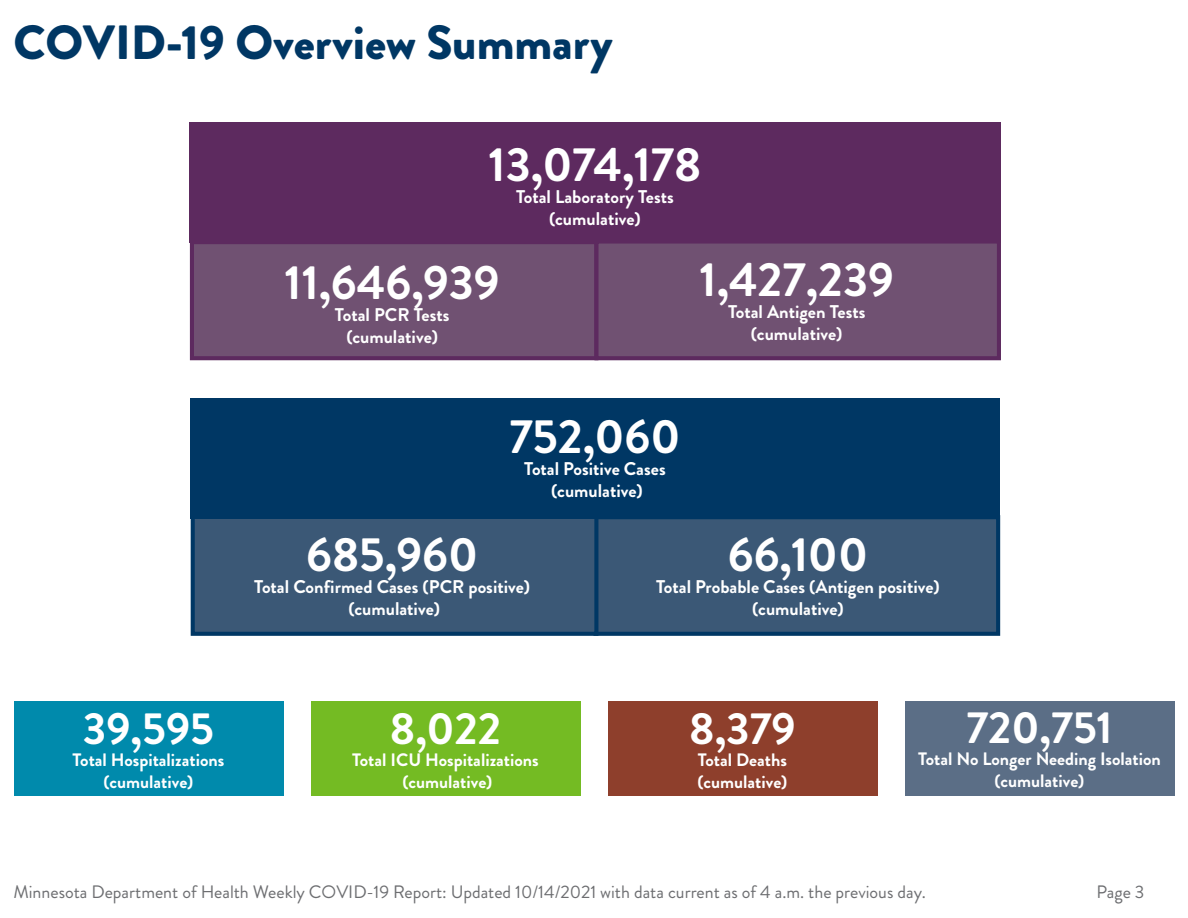
<style>
.page{position:relative;width:1188px;height:918px;background:#fff}
.page>*{position:absolute;margin:0;border:0;box-sizing:border-box;transform-origin:0 0}
.Front_page{font:700 48px "Brandon Grotesque";color:#fff}
.Subhead__H2{font:900 48px "Brandon Grotesque";color:#003764}
.Front_page-2{font:700 45px "Brandon Grotesque";color:#fff}
.Front_page-3{font:700 18.3px/22px "Brandon Grotesque";color:#fff;text-align:center}
.Front_page-4{font:700 18px/21.6px "Brandon Grotesque";color:#fff;text-align:center}
.t1{font:18px "Brandon Grotesque";color:#6d6e71}
</style>
<div class="page">
<div style="left:14px;top:701px;width:270px;height:95px;background:#008aac"></div>
<div style="left:311px;top:701px;width:270px;height:95px;background:#74bb23"></div>
<div style="left:905px;top:701px;width:270px;height:95px;background:#5b6e86"></div>
<div style="left:190px;top:240px;width:408px;height:120px;background:#705172;border:4px solid #5d2a5f"></div>
<div style="left:594px;top:239px;width:407px;height:121px;background:#705172;border:4px solid #5d2a5f"></div>
<div style="left:594px;top:515px;width:406px;height:121px;background:#3b5876;border:4px solid #003764"></div>
<div style="left:191px;top:515px;width:407px;height:121px;background:#3b5876;border:4px solid #003764"></div>
<div style="left:608px;top:701px;width:270px;height:95px;background:#8e3f2c"></div>
<div style="left:190px;top:122px;width:811px;height:120px;background:#5d2a5f"></div>
<div style="left:191px;top:399px;width:809px;height:120px;background:#003764"></div>
<h2 class="Subhead__H2" style="left:14px;top:8px;width:601px">COVID-19 Overview Summary</h2>
<p class="Front_page" style="left:489px;top:131px;width:214px">13,074,178</p>
<p class="Front_page-3" style="left:516px;top:186px;width:159px">Total Laboratory Tests (cumulative)</p>
<p class="Front_page" style="left:285px;top:249px;width:217px">11,646,939</p>
<p class="Front_page-3" style="left:335px;top:304px;width:116px">Total PCR Tests (cumulative)</p>
<p class="Front_page" style="left:700px;top:245px;width:196px">1,427,239</p>
<p class="Front_page-3" style="left:728px;top:301px;width:139px">Total Antigen Tests (cumulative)</p>
<p class="Front_page" style="left:509px;top:403px;width:173px">752,060</p>
<p class="Front_page-3" style="left:524px;top:458px;width:143px">Total Positive Cases (cumulative)</p>
<p class="Front_page" style="left:306px;top:521px;width:173px">685,960</p>
<p class="Front_page-3" style="left:254px;top:576px;width:277px">Total Confirmed Cases (PCR positive) (cumulative)</p>
<p class="Front_page-2" style="left:83px;top:698px;width:133px">39,595</p>
<p class="Front_page-4" style="left:73px;top:749px;width:153px">Total Hospitalizations (cumulative)</p>
<p class="Front_page-2" style="left:390px;top:698px;width:113px">8,022</p>
<p class="Front_page-4" style="left:352px;top:749px;width:188px">Total ICU Hospitalizations (cumulative)</p>
<p class="Front_page" style="left:728px;top:521px;width:142px">66,100</p>
<p class="Front_page-3" style="left:656px;top:576px;width:285px">Total Probable Cases (Antigen positive) (cumulative)</p>
<p class="Front_page-2" style="left:689px;top:698px;width:108px">8,379</p>
<p class="Front_page-4" style="left:698px;top:749px;width:91px;text-align:left">Total Deaths (cumulative)</p>
<p class="Front_page-2" style="left:966px;top:696px;width:148px">720,751</p>
<p class="Front_page-4" style="left:918px;top:748px;width:244px">Total No Longer Needing Isolation (cumulative)</p>
<p class="t1" style="left:14px;top:879px;width:914px">Minnesota Department of Health Weekly COVID-19 Report: Updated 10/14/2021 with data current as of 4 a.m. the previous day.</p>
<p class="t1" style="left:1097px;top:879px;width:49px">Page 3</p>
</div>
